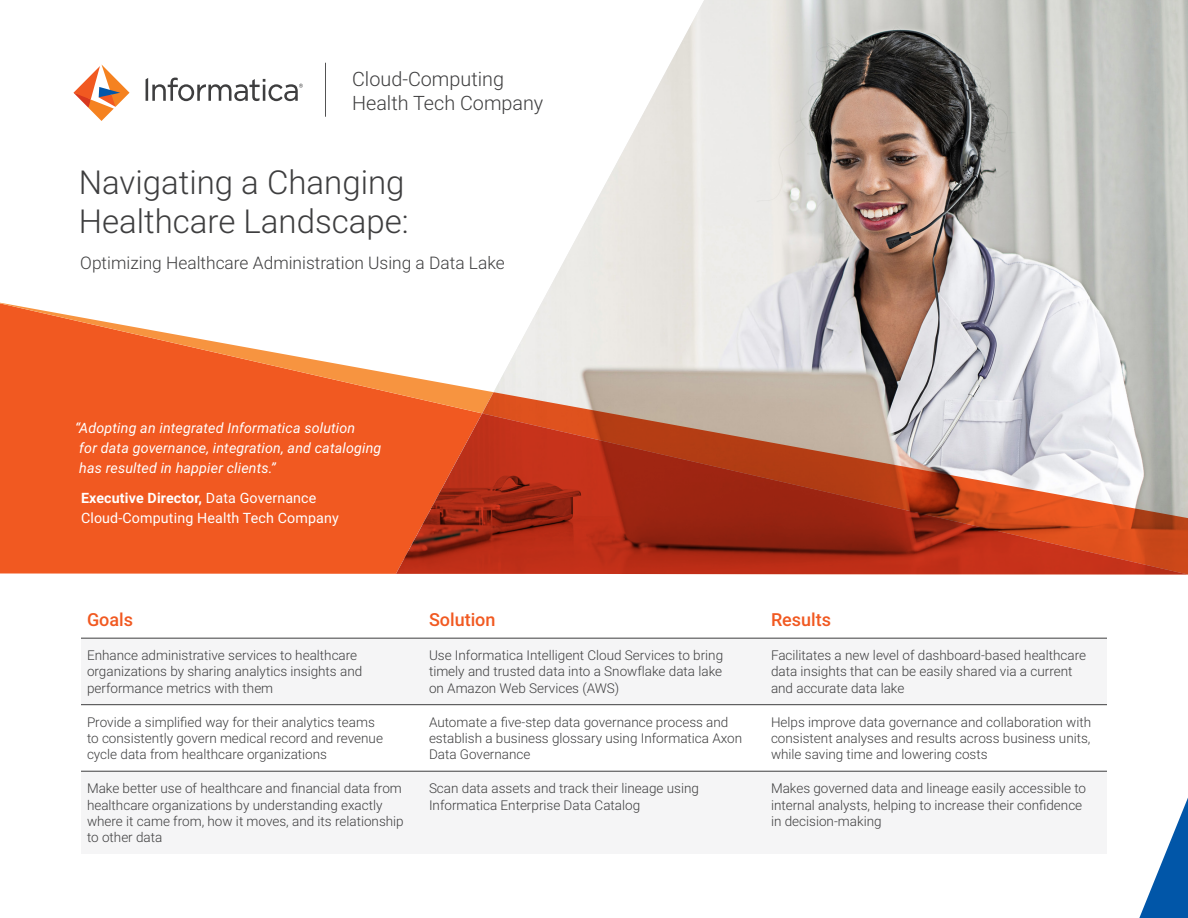
<style>
.page{position:relative;width:1188px;height:918px;background:#fff}
.page>*{position:absolute;margin:0;border:0;box-sizing:border-box;transform-origin:0 0}
.t1{font:300 33px/39.6px "Roboto";color:#3e3e3f}
.t2{font:300 19.8px/23.7px "Roboto";color:#3e3e3f}
.t3{font:500 18px "Roboto";color:#f15921}
.t4{font:300 17.4px "Roboto";color:#3e3e3f}
.t5{font:italic 14.25px/20.2px "Roboto";letter-spacing:.01em;color:#fff}
.t6{font:14.25px/20.2px "Roboto";letter-spacing:.01em;color:#fff}
.t7{font:300 13.5px/16.2px "Roboto";color:#3e3e3f}
.s1{font-weight:700}
</style>
<div class="page">
<svg style="left:1139px;top:798px;width:49px;height:120px"></svg>
<svg style="left:0;top:303px;width:396px;height:271px;background:#f3713f"></svg>
<img style="left:396px;top:0;width:792px;height:413px">
<svg style="left:482px;top:392px;width:706px;height:183px;background:#cfbbb0"></svg>
<svg style="left:396px;top:413px;width:792px;height:161px;background:#bb5841"></svg>
<svg style="left:74px;top:64px;width:56px;height:57px"></svg>
<svg style="left:146px;top:78px;width:157px;height:23px"></svg>
<hr style="left:325px;top:63px;width:1px;height:54px;background:#3e3e3f">
<svg style="left:81px;top:705px;width:1026px;height:66px"></svg>
<hr style="left:81px;top:638px;width:342px;height:1px;background:#3e3e3f">
<hr style="left:423px;top:638px;width:342px;height:1px;background:#3e3e3f">
<hr style="left:765px;top:638px;width:342px;height:1px;background:#3e3e3f">
<hr style="left:81px;top:704px;width:342px;height:1px;background:#3e3e3f">
<hr style="left:423px;top:704px;width:342px;height:1px;background:#3e3e3f">
<hr style="left:765px;top:704px;width:342px;height:1px;background:#3e3e3f">
<hr style="left:81px;top:771px;width:342px;height:1px;background:#3e3e3f">
<hr style="left:423px;top:771px;width:342px;height:1px;background:#3e3e3f">
<hr style="left:765px;top:771px;width:342px;height:1px;background:#3e3e3f">
<p class="t2" style="left:352px;top:66px;width:193px">Cloud-Computing<br>Health Tech Company</p>
<p class="t1" style="left:79px;top:161px;width:331px">Navigating a Changing<br>Healthcare Landscape:</p>
<p class="t4" style="left:80px;top:251px;width:426px">Optimizing Healthcare Administration Using a Data Lake</p>
<p class="t5" style="left:75px;top:417px;width:308px">“Adopting an integrated Informatica solution<br>for data governance, integration, and cataloging has resulted in happier clients.”</p>
<p class="t6" style="left:81px;top:487px;width:259px"><span class="s1">Executive Director,</span> Data Governance<br>Cloud-Computing Health Tech Company</p>
<p class="t3" style="left:87px;top:607px;width:48px">Goals</p>
<p class="t3" style="left:429px;top:607px;width:68px">Solution</p>
<p class="t3" style="left:771px;top:607px;width:62px">Results</p>
<p class="t7" style="left:87px;top:647px;width:277px">Enhance administrative services to healthcare organizations by sharing analytics insights and performance metrics with them</p>
<p class="t7" style="left:429px;top:647px;width:296px;text-align:justify">Use Informatica Intelligent Cloud Services to bring timely and trusted data into a Snowflake data lake on Amazon Web Services (AWS)</p>
<p class="t7" style="left:771px;top:647px;width:317px">Facilitates a new level of dashboard-based healthcare data insights that can be easily shared via a current and accurate data lake</p>
<p class="t7" style="left:87px;top:713px;width:298px">Provide a simplified way for their analytics teams to consistently govern medical record and revenue cycle data from healthcare organizations</p>
<p class="t7" style="left:429px;top:713px;width:315px">Automate a five-step data governance process and establish a business glossary using Informatica Axon<br>Data Governance</p>
<p class="t7" style="left:771px;top:713px;width:322px;text-align:justify">Helps improve data governance and collaboration with consistent analyses and results across business units, while saving time and lowering costs</p>
<p class="t7" style="left:87px;top:780px;width:318px">Make better use of healthcare and financial data from healthcare organizations by understanding exactly where it came from, how it moves, and its relationship to other data</p>
<p class="t7" style="left:429px;top:780px;width:272px">Scan data assets and track their lineage using<br>Informatica Enterprise Data Catalog</p>
<p class="t7" style="left:771px;top:780px;width:317px">Makes governed data and lineage easily accessible to internal analysts, helping to increase their confidence in decision-making</p>
</div>
